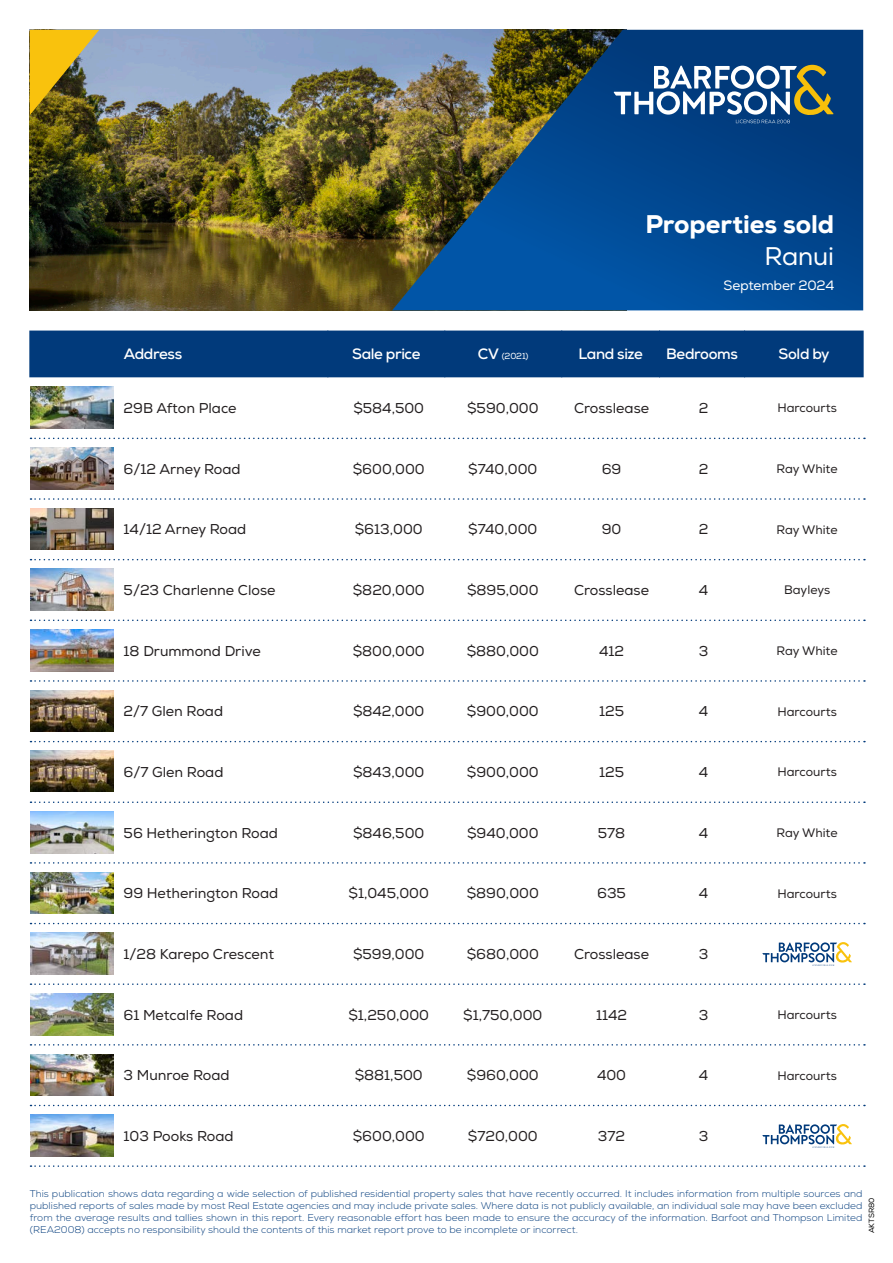
<style>
.page{position:relative;width:893px;height:1263px;background:#fff}
.page>*{position:absolute;margin:0;border:0;box-sizing:border-box;transform-origin:0 0}
.t1{font:800 25.5px "Nexa";color:#fff}
.t2{font:25.5px "Nexa";letter-spacing:-.01em;color:#fff}
.t3{font:700 15px "Nexa";letter-spacing:-.025em;color:#fff}
.t4{font:14.25px "Nexa";color:#231f20}
.t5{font:13.5px "Nexa";letter-spacing:-.015em;color:#fff}
.t6{font:12.3px "Nexa";color:#231f20}
.t7{font:300 9.75px/12px "Nexa";letter-spacing:.005em;color:#013a7b;text-align:justify}
.t8{font:8.7px "Nexa";color:#fff}
.t9{font:7.5px "Nexa";color:#000}
.s1{font-weight:700;font-size:15px}
</style>
<div class="page">
<img style="left:30px;top:30px;width:362px;height:280px">
<img style="left:30px;top:30px;width:69px;height:85px">
<img style="left:392px;top:30px;width:471px;height:280px">
<div style="left:29px;top:331px;width:835px;height:46px;background:#013a7b"></div>
<hr style="left:328px;top:331px;width:1px;height:46px;background:#013a7b">
<hr style="left:445px;top:331px;width:1px;height:46px;background:#013a7b">
<hr style="left:561px;top:331px;width:1px;height:46px;background:#013a7b">
<hr style="left:659px;top:331px;width:1px;height:46px;background:#013a7b">
<hr style="left:744px;top:331px;width:1px;height:46px;background:#013a7b">
<svg style="left:614px;top:65px;width:220px;height:58px"></svg>
<svg style="left:31px;top:438px;width:834px;height:1px"></svg>
<img style="left:31px;top:387px;width:82px;height:42px">
<svg style="left:31px;top:498px;width:834px;height:2px"></svg>
<img style="left:31px;top:448px;width:82px;height:41px">
<svg style="left:31px;top:559px;width:834px;height:1px"></svg>
<img style="left:31px;top:508px;width:82px;height:42px">
<svg style="left:31px;top:619px;width:834px;height:2px"></svg>
<img style="left:31px;top:569px;width:82px;height:42px">
<svg style="left:31px;top:680px;width:834px;height:2px"></svg>
<img style="left:31px;top:629px;width:82px;height:42px">
<svg style="left:31px;top:741px;width:834px;height:1px"></svg>
<img style="left:31px;top:690px;width:82px;height:42px">
<svg style="left:31px;top:801px;width:834px;height:2px"></svg>
<img style="left:31px;top:751px;width:82px;height:41px">
<svg style="left:31px;top:862px;width:834px;height:2px"></svg>
<img style="left:31px;top:811px;width:82px;height:42px">
<svg style="left:31px;top:923px;width:834px;height:1px"></svg>
<img style="left:31px;top:872px;width:82px;height:42px">
<svg style="left:762px;top:942px;width:90px;height:24px"></svg>
<svg style="left:31px;top:983px;width:834px;height:2px"></svg>
<img style="left:31px;top:933px;width:82px;height:41px">
<svg style="left:31px;top:1044px;width:834px;height:1px"></svg>
<img style="left:31px;top:993px;width:82px;height:42px">
<svg style="left:31px;top:1105px;width:834px;height:1px"></svg>
<img style="left:31px;top:1054px;width:82px;height:42px">
<svg style="left:762px;top:1124px;width:90px;height:24px"></svg>
<svg style="left:31px;top:1165px;width:834px;height:2px"></svg>
<img style="left:31px;top:1115px;width:82px;height:41px">
<h1 class="t1" style="left:645px;top:208px;width:190px">Properties sold</h1>
<h1 class="t2" style="left:764px;top:241px;width:71px">Ranui</h1>
<h3 class="t5" style="left:724px;top:277px;width:112px">September 2024</h3>
<h2 class="t3" style="left:124px;top:344px;width:60px">Address</h2>
<h2 class="t3" style="left:352px;top:344px;width:70px">Sale price</h2>
<p class="t8" style="left:478px;top:350px;width:52px"><span class="s1">CV</span> (2021)</p>
<h2 class="t3" style="left:578px;top:344px;width:66px">Land size</h2>
<h2 class="t3" style="left:666px;top:344px;width:73px">Bedrooms</h2>
<h2 class="t3" style="left:779px;top:344px;width:53px">Sold by</h2>
<p class="t4" style="left:124px;top:400px;width:114px">29B Afton Place</p>
<p class="t4" style="left:353px;top:400px;width:72px">$584,500</p>
<p class="t4" style="left:467px;top:400px;width:73px">$590,000</p>
<p class="t4" style="left:574px;top:400px;width:77px">Crosslease</p>
<p class="t4" style="left:699px;top:400px;width:11px">2</p>
<p class="t6" style="left:777px;top:401px;width:61px">Harcourts</p>
<p class="t4" style="left:124px;top:460px;width:119px">6/12 Arney Road</p>
<p class="t4" style="left:353px;top:460px;width:73px">$600,000</p>
<p class="t4" style="left:468px;top:460px;width:71px">$740,000</p>
<p class="t4" style="left:602px;top:460px;width:21px">69</p>
<p class="t4" style="left:699px;top:460px;width:11px">2</p>
<p class="t6" style="left:776px;top:461px;width:63px">Ray White</p>
<p class="t4" style="left:124px;top:521px;width:124px">14/12 Arney Road</p>
<p class="t4" style="left:355px;top:521px;width:69px">$613,000</p>
<p class="t4" style="left:468px;top:521px;width:71px">$740,000</p>
<p class="t4" style="left:602px;top:521px;width:21px">90</p>
<p class="t4" style="left:699px;top:521px;width:11px">2</p>
<p class="t6" style="left:776px;top:522px;width:63px">Ray White</p>
<p class="t4" style="left:124px;top:582px;width:153px">5/23 Charlenne Close</p>
<p class="t4" style="left:353px;top:582px;width:73px">$820,000</p>
<p class="t4" style="left:467px;top:582px;width:73px">$895,000</p>
<p class="t4" style="left:574px;top:582px;width:77px">Crosslease</p>
<p class="t4" style="left:699px;top:582px;width:11px">4</p>
<p class="t6" style="left:784px;top:583px;width:47px">Bayleys</p>
<p class="t4" style="left:124px;top:642px;width:139px">18 Drummond Drive</p>
<p class="t4" style="left:353px;top:642px;width:74px">$800,000</p>
<p class="t4" style="left:467px;top:642px;width:74px">$880,000</p>
<p class="t4" style="left:599px;top:642px;width:27px">412</p>
<p class="t4" style="left:699px;top:642px;width:11px">3</p>
<p class="t6" style="left:776px;top:643px;width:63px">Ray White</p>
<p class="t4" style="left:124px;top:703px;width:101px">2/7 Glen Road</p>
<p class="t4" style="left:353px;top:703px;width:73px">$842,000</p>
<p class="t4" style="left:467px;top:703px;width:73px">$900,000</p>
<p class="t4" style="left:599px;top:703px;width:27px">125</p>
<p class="t4" style="left:699px;top:703px;width:11px">4</p>
<p class="t6" style="left:777px;top:704px;width:61px">Harcourts</p>
<p class="t4" style="left:124px;top:764px;width:101px">6/7 Glen Road</p>
<p class="t4" style="left:353px;top:764px;width:73px">$843,000</p>
<p class="t4" style="left:467px;top:764px;width:73px">$900,000</p>
<p class="t4" style="left:599px;top:764px;width:27px">125</p>
<p class="t4" style="left:699px;top:764px;width:11px">4</p>
<p class="t6" style="left:777px;top:765px;width:61px">Harcourts</p>
<p class="t4" style="left:124px;top:824px;width:156px">56 Hetherington Road</p>
<p class="t4" style="left:353px;top:824px;width:73px">$846,500</p>
<p class="t4" style="left:467px;top:824px;width:73px">$940,000</p>
<p class="t4" style="left:598px;top:824px;width:29px">578</p>
<p class="t4" style="left:699px;top:824px;width:11px">4</p>
<p class="t6" style="left:776px;top:825px;width:63px">Ray White</p>
<p class="t4" style="left:124px;top:885px;width:156px">99 Hetherington Road</p>
<p class="t4" style="left:348px;top:885px;width:82px">$1,045,000</p>
<p class="t4" style="left:467px;top:885px;width:74px">$890,000</p>
<p class="t4" style="left:597px;top:885px;width:30px">635</p>
<p class="t4" style="left:699px;top:885px;width:11px">4</p>
<p class="t6" style="left:777px;top:886px;width:61px">Harcourts</p>
<p class="t4" style="left:124px;top:945px;width:152px">1/28 Karepo Crescent</p>
<p class="t4" style="left:353px;top:945px;width:73px">$599,000</p>
<p class="t4" style="left:467px;top:945px;width:74px">$680,000</p>
<p class="t4" style="left:574px;top:945px;width:77px">Crosslease</p>
<p class="t4" style="left:699px;top:945px;width:11px">3</p>
<p class="t4" style="left:124px;top:1006px;width:121px">61 Metcalfe Road</p>
<p class="t4" style="left:348px;top:1006px;width:82px">$1,250,000</p>
<p class="t4" style="left:463px;top:1006px;width:81px">$1,750,000</p>
<p class="t4" style="left:596px;top:1006px;width:33px">1142</p>
<p class="t4" style="left:699px;top:1006px;width:11px">3</p>
<p class="t6" style="left:777px;top:1007px;width:61px">Harcourts</p>
<p class="t4" style="left:124px;top:1067px;width:107px">3 Munroe Road</p>
<p class="t4" style="left:355px;top:1067px;width:70px">$881,500</p>
<p class="t4" style="left:467px;top:1067px;width:73px">$960,000</p>
<p class="t4" style="left:597px;top:1067px;width:31px">400</p>
<p class="t4" style="left:699px;top:1067px;width:11px">4</p>
<p class="t6" style="left:777px;top:1068px;width:61px">Harcourts</p>
<p class="t4" style="left:124px;top:1127px;width:111px">103 Pooks Road</p>
<p class="t4" style="left:353px;top:1127px;width:73px">$600,000</p>
<p class="t4" style="left:468px;top:1127px;width:71px">$720,000</p>
<p class="t4" style="left:598px;top:1127px;width:29px">372</p>
<p class="t4" style="left:699px;top:1127px;width:11px">3</p>
<p class="t7" style="left:30px;top:1188px;width:834px">This publication shows data regarding a wide selection of published residential property sales that have recently occurred. It includes information from multiple sources and published reports of sales made by most Real Estate agencies and may include private sales. Where data is not publicly available, an individual sale may have been excluded from the average results and tallies shown in this report. Every reasonable effort has been made to ensure the accuracy of the information. Barfoot and Thompson Limited (REA2008) accepts no responsibility should the contents of this market report prove to be incomplete or incorrect.</p>
<p class="t9" style="left:867px;top:1233px;width:37px;rotate:-90deg">AKTSR80</p>
</div>
